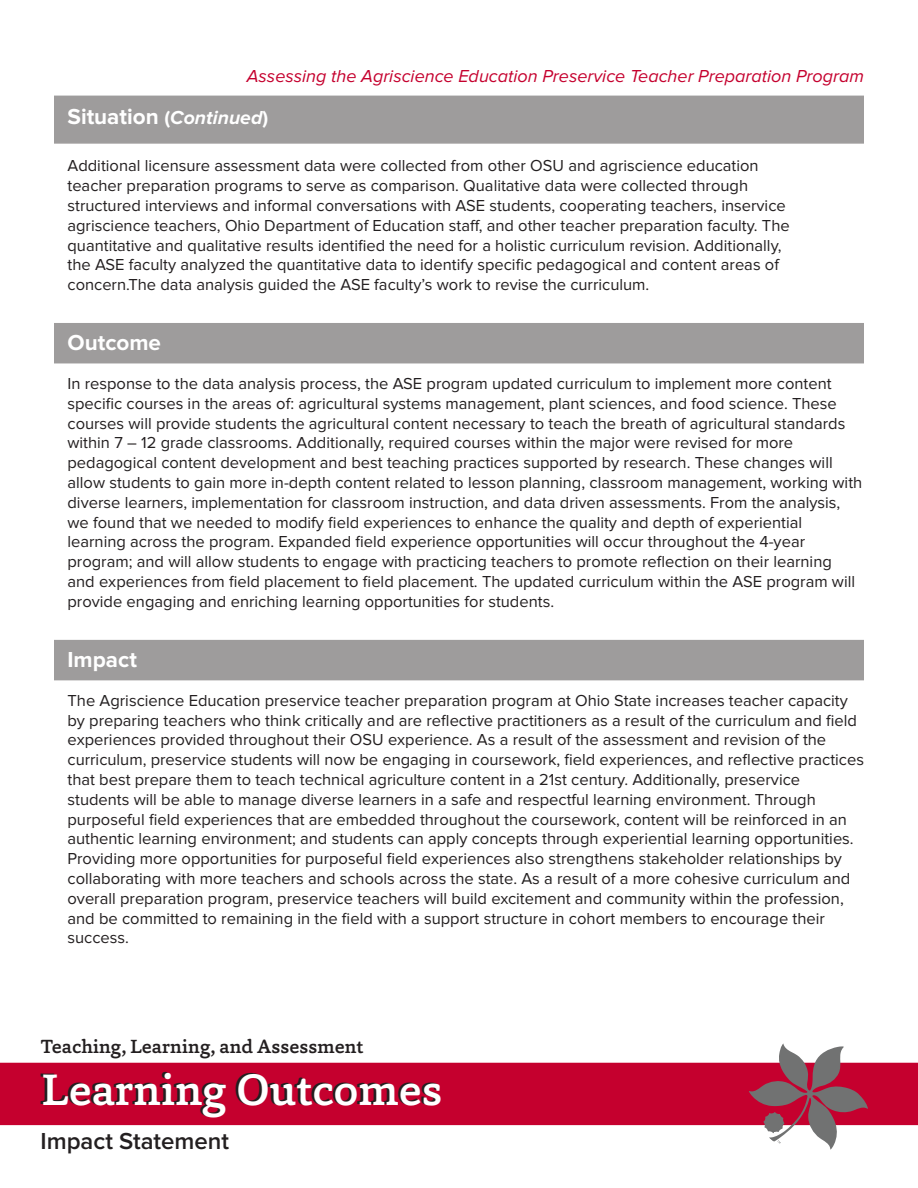
<style>
.page{position:relative;width:918px;height:1188px;background:#fff}
.page>*{position:absolute;margin:0;border:0;box-sizing:border-box;transform-origin:0 0}
.Program_-_Black{font:500 45px "Capita";color:#fff}
.t1{font:600 24px "Proxima Nova";color:#231f20}
.Goal{font:700 22.5px "Proxima Nova";color:#fff}
.Program_-_Black-2{font:500 19.5px "Capita";color:#231f20}
.Body_Text{font:italic 18px "Proxima Nova";color:#c5002e}
.Body_Text-2{font:16.5px/19.8px "Proxima Nova";color:#231f20}
.s1{font-size:19.5px}
.s2{font-style:italic;font-size:19.5px}
</style>
<div class="page">
<div style="left:0;top:1063px;width:918px;height:62px;background:#c5002e"></div>
<div style="left:54px;top:323px;width:810px;height:40px;background:#9e9c9c"></div>
<div style="left:54px;top:640px;width:810px;height:40px;background:#9e9c9c"></div>
<svg style="left:749px;top:1043px;width:119px;height:107px"></svg>
<div style="left:54px;top:96px;width:810px;height:48px;background:#9e9c9c;border:2px solid #9e9c9c"></div>
<p class="Body_Text" style="left:247px;top:66px;width:619px">Assessing the Agriscience Education Preservice Teacher Preparation Program</p>
<p class="Goal" style="left:68px;top:104px;width:202px">Situation <span class="s1">(</span><span class="s2">Continued</span><span class="s1">)</span></p>
<p class="Body_Text-2" style="left:68px;top:156px;width:724px">Additional licensure assessment data were collected from other OSU and agriscience education teacher preparation programs to serve as comparison. Qualitative data were collected through structured interviews and informal conversations with ASE students, cooperating teachers, inservice agriscience teachers, Ohio Department of Education staff, and other teacher preparation faculty. The quantitative and qualitative results identified the need for a holistic curriculum revision. Additionally, the ASE faculty analyzed the quantitative data to identify specific pedagogical and content areas of concern.The data analysis guided the ASE faculty’s work to revise the curriculum.</p>
<p class="Goal" style="left:68px;top:329px;width:95px">Outcome</p>
<p class="Body_Text-2" style="left:68px;top:374px;width:796px">In response to the data analysis process, the ASE program updated curriculum to implement more content specific courses in the areas of: agricultural systems management, plant sciences, and food science. These courses will provide students the agricultural content necessary to teach the breath of agricultural standards within 7 – 12 grade classrooms. Additionally, required courses within the major were revised for more pedagogical content development and best teaching practices supported by research. These changes will allow students to gain more in-depth content related to lesson planning, classroom management, working with diverse learners, implementation for classroom instruction, and data driven assessments. From the analysis, we found that we needed to modify field experiences to enhance the quality and depth of experiential learning across the program. Expanded field experience opportunities will occur throughout the 4-year program; and will allow students to engage with practicing teachers to promote reflection on their learning and experiences from field placement to field placement. The updated curriculum within the ASE program will provide engaging and enriching learning opportunities for students.</p>
<p class="Goal" style="left:68px;top:646px;width:71px">Impact</p>
<p class="Body_Text-2" style="left:68px;top:691px;width:798px">The Agriscience Education preservice teacher preparation program at Ohio State increases teacher capacity by preparing teachers who think critically and are reflective practitioners as a result of the curriculum and field experiences provided throughout their OSU experience. As a result of the assessment and revision of the curriculum, preservice students will now be engaging in coursework, field experiences, and reflective practices that best prepare them to teach technical agriculture content in a 21st century. Additionally, preservice students will be able to manage diverse learners in a safe and respectful learning environment. Through purposeful field experiences that are embedded throughout the coursework, content will be reinforced in an authentic learning environment; and students can apply concepts through experiential learning opportunities.<br>Providing more opportunities for purposeful field experiences also strengthens stakeholder relationships by collaborating with more teachers and schools across the state. As a result of a more cohesive curriculum and overall preparation program, preservice teachers will build excitement and community within the profession, and be committed to remaining in the field with a support structure in cohort members to encourage their success.</p>
<p class="Program_-_Black-2" style="left:40px;top:1033px;width:325px">Teaching, Learning, and Assessment</p>
<p class="Program_-_Black" style="left:42px;top:1060px;width:402px">Learning Outcomes</p>
<p class="t1" style="left:40px;top:1128px;width:190px">Impact Statement</p>
</div>
